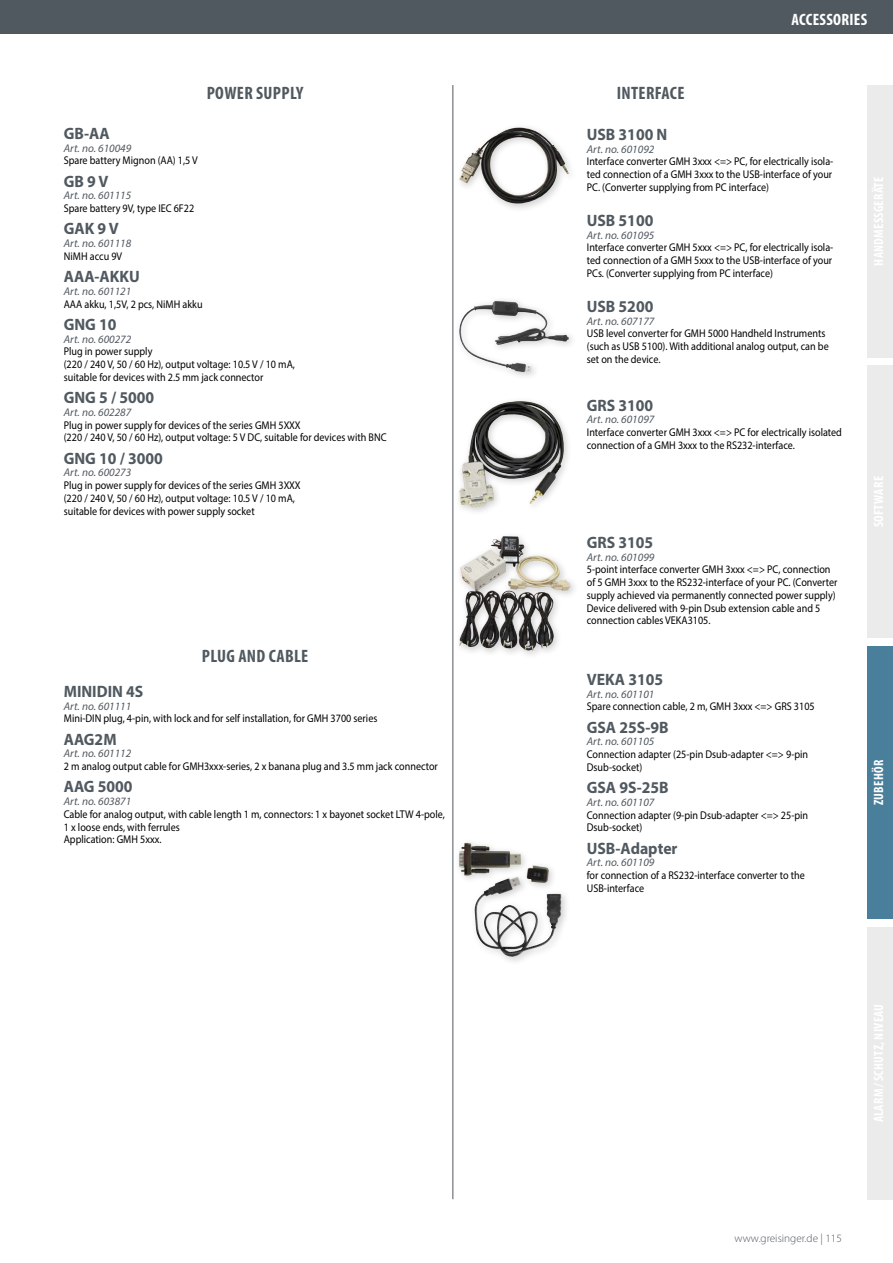
<style>
.page{position:relative;width:893px;height:1263px;background:#fff}
.page>*{position:absolute;margin:0;border:0;box-sizing:border-box;transform-origin:0 0}
.t1{font:700 condensed 18px "Myriad Pro";letter-spacing:.02em;color:#515960}
.t2{font:700 16.5px "Myriad Pro";color:#515960;scale:.95 1}
.t3{font:700 condensed 16.5px "Myriad Pro";letter-spacing:.02em;color:#fff}
.t4{font:700 condensed 13.5px "Myriad Pro";letter-spacing:.02em;color:#fff}
.t5{font:11.25px/12.8px "Myriad Pro";color:#000;scale:.9 1}
.t6{font:italic 11.25px "Myriad Pro";color:#515960}
.t7{font:300 11.25px "Myriad Pro";color:#515960}
</style>
<div class="page">
<div style="left:867px;top:85px;width:26px;height:272px;background:#ebebeb"></div>
<div style="left:867px;top:366px;width:26px;height:272px;background:#ebebeb"></div>
<div style="left:867px;top:927px;width:26px;height:272px;background:#ebebeb"></div>
<div style="left:0;top:0;width:893px;height:34px;background:#515960"></div>
<div style="left:867px;top:646px;width:26px;height:272px;background:#4a7f9c"></div>
<img style="left:459px;top:128px;width:110px;height:77px">
<div style="left:455px;top:396px;width:118px;height:120px;background:#000;opacity:.2"></div>
<img style="left:459px;top:401px;width:105px;height:106px">
<img style="left:459px;top:301px;width:110px;height:71px">
<div style="left:455px;top:531px;width:124px;height:128px;background:#000;opacity:.2"></div>
<img style="left:459px;top:538px;width:95px;height:114px">
<img style="left:459px;top:843px;width:90px;height:37px">
<div style="left:470px;top:872px;width:100px;height:94px;background:#000;opacity:.2"></div>
<img style="left:475px;top:877px;width:86px;height:80px">
<hr style="left:452px;top:85px;width:1px;height:1114px;background:#515960">
<h1 class="t1" style="left:207px;top:81px;width:98px">POWER SUPPLY</h1>
<h1 class="t1" style="left:617px;top:81px;width:69px">INTERFACE</h1>
<h2 class="t3" style="left:792px;top:9px;width:77px">ACCESSORIES</h2>
<h2 class="t2" style="left:64px;top:122px;width:50px">GB-AA</h2>
<p class="t6" style="left:64px;top:141px;width:69px">Art. no. 610049</p>
<p class="t5" style="left:64px;top:154px;width:150px">Spare battery Mignon (AA) 1,5 V</p>
<h2 class="t2" style="left:64px;top:170px;width:48px">GB 9 V</h2>
<p class="t6" style="left:64px;top:189px;width:69px">Art. no. 601115</p>
<p class="t5" style="left:64px;top:202px;width:147px">Spare battery 9V, type IEC 6F22</p>
<h2 class="t2" style="left:64px;top:218px;width:59px">GAK 9 V</h2>
<p class="t6" style="left:64px;top:236px;width:69px">Art. no. 601118</p>
<p class="t5" style="left:64px;top:249px;width:66px">NiMH accu 9V</p>
<h2 class="t2" style="left:64px;top:266px;width:81px">AAA-AKKU</h2>
<p class="t6" style="left:64px;top:284px;width:69px">Art. no. 601121</p>
<p class="t5" style="left:64px;top:297px;width:156px">AAA akku, 1,5V, 2 pcs, NiMH akku</p>
<h2 class="t2" style="left:64px;top:313px;width:57px">GNG 10</h2>
<p class="t6" style="left:64px;top:332px;width:69px">Art. no. 600272</p>
<p class="t5" style="left:64px;top:345px;width:258px">Plug in power supply<br>(220 / 240 V, 50 / 60 Hz), output voltage: 10.5 V / 10 mA, suitable for devices with 2.5 mm jack connector</p>
<h2 class="t2" style="left:64px;top:387px;width:97px">GNG 5 / 5000</h2>
<p class="t6" style="left:64px;top:405px;width:69px">Art. no. 602287</p>
<p class="t5" style="left:64px;top:418px;width:360px">Plug in power supply for devices of the series GMH 5XXX<br>(220 / 240 V, 50 / 60 Hz), output voltage: 5 V DC, suitable for devices with BNC</p>
<h2 class="t2" style="left:64px;top:447px;width:106px">GNG 10 / 3000</h2>
<p class="t6" style="left:64px;top:466px;width:69px">Art. no. 600273</p>
<p class="t5" style="left:64px;top:479px;width:265px">Plug in power supply for devices of the series GMH 3XXX (220 / 240 V, 50 / 60 Hz), output voltage: 10.5 V / 10 mA, suitable for devices with power supply socket</p>
<h1 class="t1" style="left:202px;top:645px;width:108px">PLUG AND CABLE</h1>
<h2 class="t2" style="left:64px;top:681px;width:85px">MINIDIN 4S</h2>
<p class="t6" style="left:64px;top:699px;width:69px">Art. no. 601111</p>
<p class="t5" style="left:64px;top:712px;width:350px">Mini-DIN plug, 4-pin, with lock and for self installation, for GMH 3700 series</p>
<h2 class="t2" style="left:64px;top:728px;width:57px">AAG2M</h2>
<p class="t6" style="left:64px;top:747px;width:69px">Art. no. 601112</p>
<p class="t5" style="left:64px;top:760px;width:417px">2 m analog output cable for GMH3xxx-series, 2 x banana plug and 3.5 mm jack connector</p>
<h2 class="t2" style="left:64px;top:776px;width:74px">AAG 5000</h2>
<p class="t6" style="left:64px;top:794px;width:69px">Art. no. 603871</p>
<p class="t5" style="left:64px;top:808px;width:425px">Cable for analog output, with cable length 1 m, connectors: 1 x bayonet socket LTW 4-pole,<br>1 x loose ends, with ferrules<br>Application: GMH 5xxx.</p>
<h2 class="t2" style="left:587px;top:124px;width:86px">USB 3100 N</h2>
<p class="t6" style="left:587px;top:142px;width:69px">Art. no. 601092</p>
<p class="t5" style="left:587px;top:155px;width:275px;text-align:justify">Interface converter GMH 3xxx &lt;=&gt; PC, for electrically isola&shy;ted connection of a GMH 3xxx to the USB-interface of your PC. (Converter supplying from PC interface)</p>
<h2 class="t2" style="left:587px;top:210px;width:72px">USB 5100</h2>
<p class="t6" style="left:587px;top:228px;width:69px">Art. no. 601095</p>
<p class="t5" style="left:587px;top:241px;width:275px;text-align:justify">Interface converter GMH 5xxx &lt;=&gt; PC, for electrically isola&shy;ted connection of a GMH 5xxx to the USB-interface of your PCs. (Converter supplying from PC interface)</p>
<h2 class="t2" style="left:587px;top:296px;width:72px">USB 5200</h2>
<p class="t6" style="left:587px;top:314px;width:69px">Art. no. 607177</p>
<p class="t5" style="left:587px;top:327px;width:270px">USB level converter for GMH 5000 Handheld Instruments (such as USB 5100). With additional analog output, can be set on the device.</p>
<h2 class="t2" style="left:587px;top:394px;width:71px">GRS 3100</h2>
<p class="t6" style="left:587px;top:413px;width:69px">Art. no. 601097</p>
<p class="t5" style="left:587px;top:426px;width:285px">Interface converter GMH 3xxx &lt;=&gt; PC for electrically isolated connection of a GMH 3xxx to the RS232-interface.</p>
<h2 class="t2" style="left:587px;top:531px;width:71px">GRS 3105</h2>
<p class="t6" style="left:587px;top:550px;width:69px">Art. no. 601099</p>
<p class="t5" style="left:587px;top:563px;width:280px">5-point interface converter GMH 3xxx &lt;=&gt; PC, connection of 5 GMH 3xxx to the RS232-interface of your PC. (Converter supply achieved via permanently connected power supply)<br>Device delivered with 9-pin Dsub extension cable and 5 connection cables VEKA3105.</p>
<h2 class="t2" style="left:587px;top:668px;width:82px">VEKA 3105</h2>
<p class="t6" style="left:587px;top:687px;width:69px">Art. no. 601101</p>
<p class="t5" style="left:587px;top:700px;width:255px">Spare connection cable, 2 m, GMH 3xxx &lt;=&gt; GRS 3105</p>
<h2 class="t2" style="left:587px;top:716px;width:88px">GSA 25S-9B</h2>
<p class="t6" style="left:587px;top:734px;width:69px">Art. no. 601105</p>
<p class="t5" style="left:587px;top:748px;width:247px">Connection adapter (25-pin Dsub-adapter &lt;=&gt; 9-pin<br>Dsub-socket)</p>
<h2 class="t2" style="left:587px;top:777px;width:88px">GSA 9S-25B</h2>
<p class="t6" style="left:587px;top:795px;width:69px">Art. no. 601107</p>
<p class="t5" style="left:587px;top:808px;width:247px">Connection adapter (9-pin Dsub-adapter &lt;=&gt; 25-pin<br>Dsub-socket)</p>
<h2 class="t2" style="left:587px;top:837px;width:97px">USB-Adapter</h2>
<p class="t6" style="left:587px;top:855px;width:69px">Art. no. 601109</p>
<p class="t5" style="left:587px;top:869px;width:244px">for connection of a RS232-interface converter to the<br>USB-interface</p>
<p class="t4" style="left:870px;top:805px;width:47px;rotate:-90deg">ZUBEHÖR</p>
<p class="t7" style="left:734px;top:1231px;width:109px">www.greisinger.de | 115</p>
</div>
